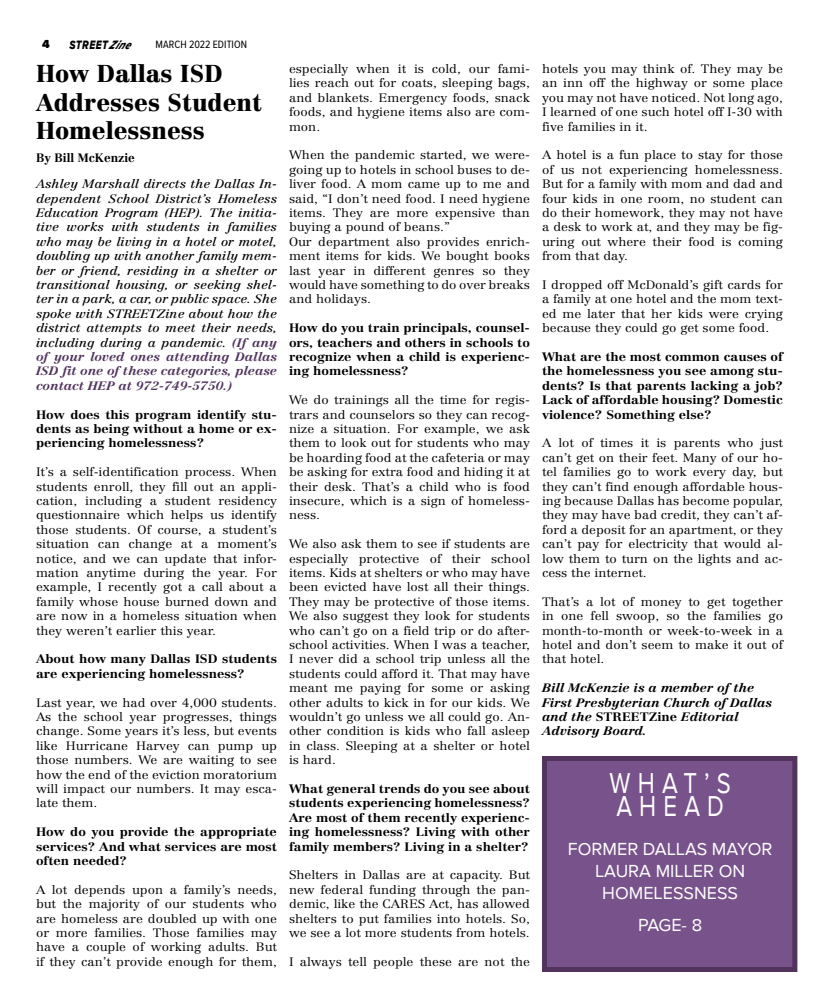
<style>
.page{position:relative;width:819px;height:1008px;background:#fff}
.page>*{position:absolute;margin:0;border:0;box-sizing:border-box;transform-origin:0 0}
.t1{font:29.6px/22.8px "Proxima Nova";letter-spacing:.3em;color:#fff;scale:.81 1}
.t2{font:900 24px/28.8px "Centennial LT Pro";color:#000}
.t3{font:18px/21.6px "Proxima Nova";color:#fff;text-align:center}
.t4{font:12.5px "Proxima Nova Extrabld It";letter-spacing:.05em;color:#000;scale:.8 1}
.t5{font:300 12px/14.4px "Centennial LT Pro";color:#000;text-align:justify;scale:1.1 1}
.t6{font:700 12px/14.4px "Centennial LT Pro";color:#000;text-align:justify;scale:1.1 1}
.t7{font:italic 12px/14.4px "Centennial LT Pro";color:#000;text-align:justify;scale:1.1 1}
.t8{font:italic 700 12px/14.4px "Centennial LT Pro";color:#000;scale:1.1 1}
.t9{font:700 12px "Centennial LT Pro";color:#000}
.t10{font:900 12px "Proxima Nova";color:#000}
.t11{font:11px "Proxima Nova Cond";letter-spacing:.005em;color:#000}
.s1{font-style:italic}
.s2{font-weight:700;color:#51345d}
.s3{font-style:normal}
</style>
<div class="page">
<div style="left:544px;top:758px;width:251px;height:212px;background:#78528b"></div>
<div style="left:542px;top:756px;width:255px;height:216px;border:5px solid #51345d"></div>
<p class="t10" style="left:42px;top:37px;width:9px">4</p>
<p class="t4" style="left:70px;top:38px;width:86px">STREET<span class="s1">Zine</span></p>
<p class="t11" style="left:156px;top:36px;width:93px">MARCH 2022 EDITION</p>
<h2 class="t2" style="left:36px;top:59px;width:227px">How Dallas ISD<br>Addresses Student<br>Homelessness</h2>
<p class="t9" style="left:36px;top:150px;width:100px">By Bill McKenzie</p>
<p class="t7" style="left:36px;top:177px;width:221px">Ashley Marshall directs the Dallas In&shy;dependent School District’s Homeless Education Program (HEP). The initia&shy;tive works with students in families who may be living in a hotel or motel, doubling up with another family mem&shy;ber or friend, residing in a shelter or transitional housing, or seeking shel&shy;ter in a park, a car, or public space. She spoke with STREETZine about how the district attempts to meet their needs, including during a pandemic. <span class="s2">(If any of your loved ones attending Dallas ISD fit one of these categories, please contact HEP at 972-749-5750.)</span></p>
<p class="t6" style="left:36px;top:407px;width:221px">How does this program identify stu&shy;dents as being without a home or ex&shy;periencing homelessness?</p>
<p class="t5" style="left:36px;top:465px;width:221px">It’s a self-identification process. When students enroll, they fill out an appli&shy;cation, including a student residency questionnaire which helps us identify those students. Of course, a student’s situation can change at a moment’s notice, and we can update that infor&shy;mation anytime during the year. For example, I recently got a call about a family whose house burned down and are now in a homeless situation when they weren’t earlier this year.</p>
<p class="t6" style="left:36px;top:652px;width:221px">About how many Dallas ISD students are experiencing homelessness?</p>
<p class="t5" style="left:36px;top:695px;width:221px">Last year, we had over 4,000 students.<br>As the school year progresses, things change. Some years it’s less, but events like Hurricane Harvey can pump up those numbers. We are waiting to see how the end of the eviction moratorium will impact our numbers. It may esca&shy;late them.</p>
<p class="t6" style="left:36px;top:825px;width:221px">How do you provide the appropriate services? And what services are most often needed?</p>
<p class="t5" style="left:36px;top:882px;width:221px">A lot depends upon a family’s needs, but the majority of our students who are homeless are doubled up with one or more families. Those families may have a couple of working adults. But if they can’t provide enough for them,</p>
<p class="t5" style="left:289px;top:61px;width:221px">especially when it is cold, our fami&shy;lies reach out for coats, sleeping bags, and blankets. Emergency foods, snack foods, and hygiene items also are com&shy;mon.</p>
<p class="t5" style="left:289px;top:148px;width:221px;text-align:left">When the pandemic started, we were&shy;going up to hotels in school buses to de&shy;liver food. A mom came up to me and said, “I don’t need food. I need hygiene items. They are more expensive than buying a pound of beans.”<br>Our department also provides enrich&shy;ment items for kids. We bought books last year in different genres so they would have something to do over breaks and holidays.</p>
<p class="t6" style="left:289px;top:321px;width:221px">How do you train principals, counsel&shy;ors, teachers and others in schools to recognize when a child is experienc&shy;ing homelessness?</p>
<p class="t5" style="left:289px;top:393px;width:221px">We do trainings all the time for regis&shy;trars and counselors so they can recog&shy;nize a situation. For example, we ask them to look out for students who may be hoarding food at the cafeteria or may be asking for extra food and hiding it at their desk. That’s a child who is food insecure, which is a sign of homeless&shy;ness.</p>
<p class="t5" style="left:289px;top:537px;width:221px">We also ask them to see if students are especially protective of their school items. Kids at shelters or who may have been evicted have lost all their things.<br>They may be protective of those items.<br>We also suggest they look for students who can’t go on a field trip or do after&shy;school activities. When I was a teacher, I never did a school trip unless all the students could afford it. That may have meant me paying for some or asking other adults to kick in for our kids. We wouldn’t go unless we all could go. An&shy;other condition is kids who fall asleep in class. Sleeping at a shelter or hotel is hard.</p>
<p class="t6" style="left:289px;top:781px;width:221px">What general trends do you see about students experiencing homelessness?<br>Are most of them recently experienc&shy;ing homelessness? Living with other family members? Living in a shelter?</p>
<p class="t5" style="left:289px;top:868px;width:221px">Shelters in Dallas are at capacity. But new federal funding through the pan&shy;demic, like the CARES Act, has allowed shelters to put families into hotels. So, we see a lot more students from hotels.</p>
<p class="t5" style="left:289px;top:954px;width:221px">I always tell people these are not the</p>
<p class="t5" style="left:542px;top:61px;width:221px">hotels you may think of. They may be an inn off the highway or some place you may not have noticed. Not long ago, I learned of one such hotel off I-30 with five families in it.</p>
<p class="t5" style="left:542px;top:148px;width:221px">A hotel is a fun place to stay for those of us not experiencing homelessness.<br>But for a family with mom and dad and four kids in one room, no student can do their homework, they may not have a desk to work at, and they may be fig&shy;uring out where their food is coming from that day.</p>
<p class="t5" style="left:542px;top:277px;width:221px">I dropped off McDonald’s gift cards for a family at one hotel and the mom text&shy;ed me later that her kids were crying because they could go get some food.</p>
<p class="t6" style="left:542px;top:349px;width:221px">What are the most common causes of the homelessness you see among stu&shy;dents? Is that parents lacking a job?<br>Lack of affordable housing? Domestic violence? Something else?</p>
<p class="t5" style="left:542px;top:436px;width:221px">A lot of times it is parents who just can’t get on their feet. Many of our ho&shy;tel families go to work every day, but they can’t find enough affordable hous&shy;ing because Dallas has become popular, they may have bad credit, they can’t af&shy;ford a deposit for an apartment, or they can’t pay for electricity that would al&shy;low them to turn on the lights and ac&shy;cess the internet.</p>
<p class="t5" style="left:542px;top:594px;width:221px">That’s a lot of money to get together in one fell swoop, so the families go month-to-month or week-to-week in a hotel and don’t seem to make it out of that hotel.</p>
<p class="t8" style="left:542px;top:681px;width:211px">Bill McKenzie is a member of the<br>First Presbyterian Church of Dallas and the <span class="s3">STREETZine</span> Editorial<br>Advisory Board.</p>
<h1 class="t1" style="left:609px;top:772px;width:151px">WHAT’S<br>AHEAD</h1>
<h3 class="t3" style="left:568px;top:839px;width:206px">FORMER DALLAS MAYOR<br>LAURA MILLER ON<br>HOMELESSNESS</h3>
<h3 class="t3" style="left:638px;top:915px;width:65px">PAGE- 8</h3>
</div>
